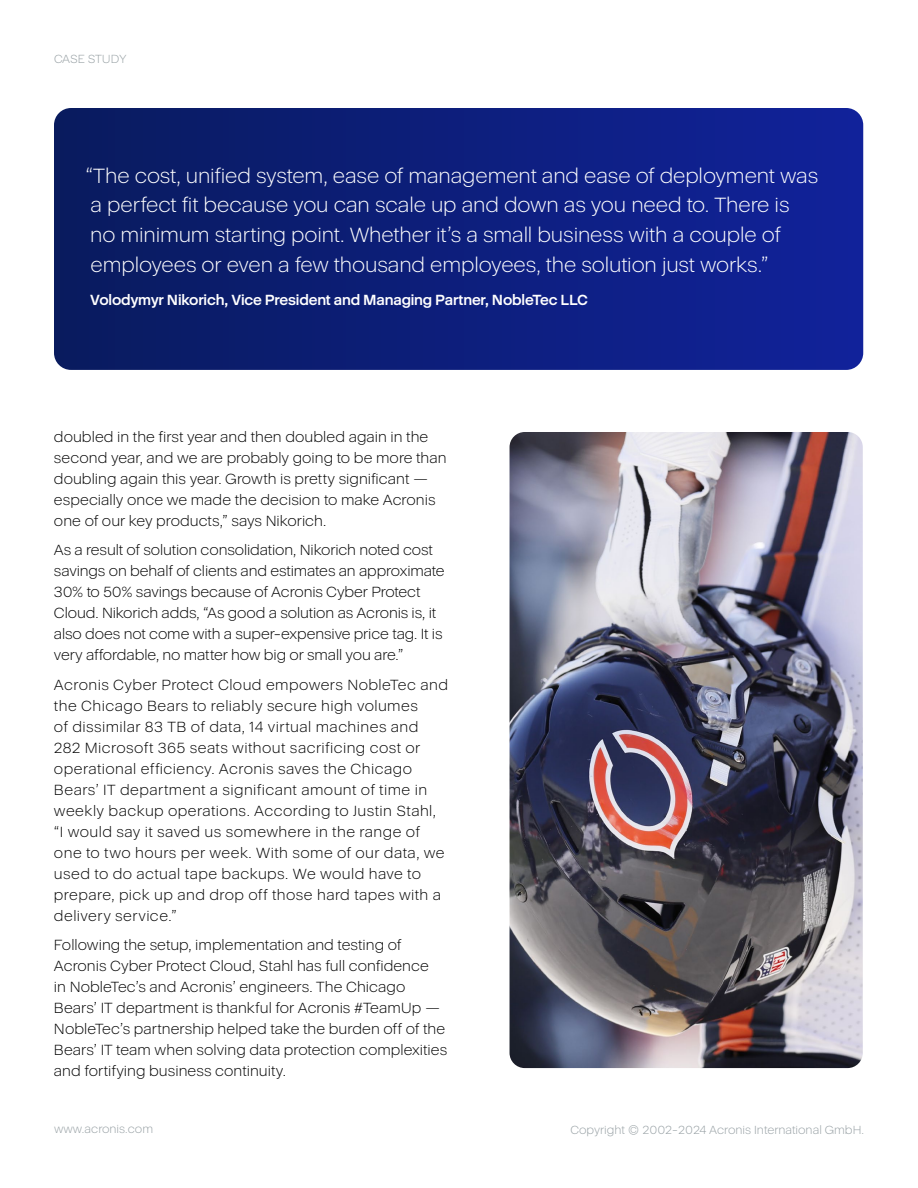
<style>
.page{position:relative;width:918px;height:1188px;background:#fff}
.page>*{position:absolute;margin:0;border:0;box-sizing:border-box;transform-origin:0 0}
.t1{font:300 21px/29.7px "Acronis Cyber";letter-spacing:-.005em;color:#fff}
.t2{font:300 15px/21px "Acronis Cyber";letter-spacing:.005em;color:#000}
.t3{font:300 15px/21px "Acronis Cyber";letter-spacing:.025em;color:#000}
.t4{font:700 15px "Acronis Cyber";letter-spacing:-.01em;color:#fff}
.t5{font:300 12px "Acronis Cyber";color:#97a0a4}
</style>
<div class="page">
<svg style="left:54px;top:108px;width:809px;height:262px;background:#0d1e7c"></svg>
<img style="left:510px;top:432px;width:353px;height:636px">
<p class="t5" style="left:54px;top:52px;width:74px">CASE STUDY</p>
<p class="t1" style="left:86px;top:160px;width:734px">“The cost, unified system, ease of management and ease of deployment was a perfect fit because you can scale up and down as you need to. There is<br>no minimum starting point. Whether it’s a small business with a couple of employees or even a few thousand employees, the solution just works.”</p>
<p class="t4" style="left:90px;top:291px;width:499px">Volodymyr Nikorich, Vice President and Managing Partner, NobleTec LLC</p>
<p class="t2" style="left:54px;top:426px;width:394px">doubled in the first year and then doubled again in the second year, and we are probably going to be more than doubling again this year. Growth is pretty significant — especially once we made the decision to make Acronis one of our key products,” says Nikorich.</p>
<p class="t2" style="left:54px;top:540px;width:392px">As a result of solution consolidation, Nikorich noted cost savings on behalf of clients and estimates an approximate 30% to 50% savings because of Acronis Cyber Protect Cloud. Nikorich adds, “As good a solution as Acronis is, it also does not come with a super-expensive price tag. It is very affordable, no matter how big or small you are.”</p>
<p class="t3" style="left:54px;top:674px;width:396px">Acronis Cyber Protect Cloud empowers NobleTec and the Chicago Bears to reliably secure high volumes<br>of dissimilar 83 TB of data, 14 virtual machines and 282 Microsoft 365 seats without sacrificing cost or operational efficiency. Acronis saves the Chicago Bears’ IT department a significant amount of time in weekly backup operations. According to Justin Stahl, “I would say it saved us somewhere in the range of one to two hours per week. With some of our data, we used to do actual tape backups. We would have to prepare, pick up and drop off those hard tapes with a delivery service.”</p>
<p class="t2" style="left:54px;top:935px;width:395px">Following the setup, implementation and testing of Acronis Cyber Protect Cloud, Stahl has full confidence<br>in NobleTec’s and Acronis’ engineers. The Chicago Bears’ IT department is thankful for Acronis #TeamUp — NobleTec’s partnership helped take the burden off of the Bears’ IT team when solving data protection complexities and fortifying business continuity.</p>
<p class="t5" style="left:54px;top:1121px;width:101px">www.acronis.com</p>
<p class="t5" style="left:571px;top:1123px;width:295px">Copyright © 2002-2024 Acronis International GmbH.</p>
</div>
